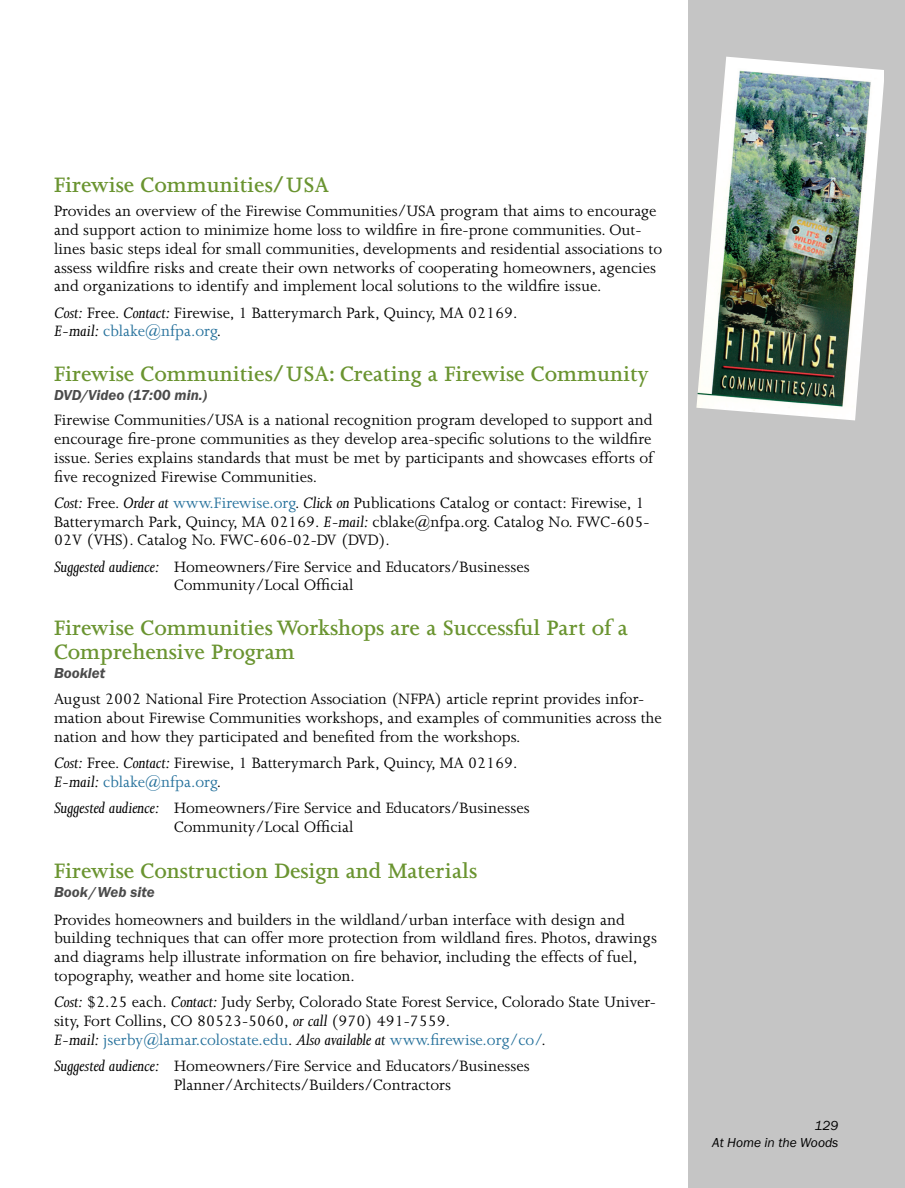
<style>
.page{position:relative;width:905px;height:1188px;background:#fff}
.page>*{position:absolute;margin:0;border:0;box-sizing:border-box;transform-origin:0 0}
.t1{font:600 24px/24px "Joanna";color:#6a9430}
.t2{font:17.25px/18.8px "Joanna";color:#000}
.t3{font:15px "Franklin Got T Dem Ita";color:#4b4b4b}
.t4{font:13.5px/17.1px "Franklin Got T Boo Ita";color:#000;text-align:right}
.s1{font-style:italic}
.s2{color:#24709b}
</style>
<div class="page">
<div style="left:688px;top:0;width:216px;height:1188px;background:#c5c5c5"></div>
<img style="left:696px;top:57px;width:187px;height:363px">
<h1 class="t1" style="left:54px;top:175px;width:277px">Firewise Communities/USA</h1>
<p class="t2" style="left:54px;top:203px;width:609px">Provides an overview of the Firewise Communities/USA program that aims to encourage and support action to minimize home loss to wildfire in fire-prone communities. Out&shy;lines basic steps ideal for small communities, developments and residential associations to assess wildfire risks and create their own networks of cooperating homeowners, agencies and organizations to identify and implement local solutions to the wildfire issue.</p>
<p class="t2" style="left:54px;top:305px;width:465px"><span class="s1">Cost:</span> Free. <span class="s1">Contact:</span> Firewise, 1 Batterymarch Park, Quincy, MA 02169.<br><span class="s1">E-mail:</span> <span class="s2">cblake@nfpa.org</span>.</p>
<h1 class="t1" style="left:54px;top:364px;width:596px">Firewise Communities/USA: Creating a Firewise Community</h1>
<p class="t3" style="left:54px;top:390px;width:155px">DVD/Video (17:00 min.)</p>
<p class="t2" style="left:54px;top:412px;width:601px;text-align:justify">Firewise Communities/USA is a national recognition program developed to support and en cour age fire-prone communities as they develop area-specific solutions to the wildfire issue. Series explains standards that must be met by participants and showcases efforts of five recognized Firewise Communities.</p>
<p class="t2" style="left:54px;top:495px;width:597px"><span class="s1">Cost:</span> Free. <span class="s1">Order at</span> <span class="s2">www.Firewise.org</span>. <span class="s1">Click on</span> Publications Catalog or contact: Firewise, 1<br>Batterymarch Park, Quincy, MA 02169. <span class="s1">E-mail:</span> cblake@nfpa.org. Catalog No. FWC-605-<br>02V (VHS). Catalog No. FWC-606-02-DV (DVD).</p>
<p class="t2" style="left:174px;top:559px;width:357px;text-indent:-120px"><span class="s1">Suggested audience:</span> Homeowners/Fire Service and Educators/Businesses<br>Community/Local Official</p>
<h1 class="t1" style="left:54px;top:618px;width:575px">Firewise Communities Workshops are a Successful Part of a<br>Comprehensive Program</h1>
<p class="t3" style="left:54px;top:668px;width:53px">Booklet</p>
<p class="t2" style="left:54px;top:692px;width:609px">August 2002 National Fire Protection Association (NFPA) article reprint provides in for - ma tion about Firewise Communities workshops, and examples of communities across the nation and how they participated and benefited from the workshops.</p>
<p class="t2" style="left:54px;top:755px;width:465px"><span class="s1">Cost:</span> Free. <span class="s1">Contact:</span> Firewise, 1 Batterymarch Park, Quincy, MA 02169.<br><span class="s1">E-mail:</span> <span class="s2">cblake@nfpa.org</span>.</p>
<p class="t2" style="left:174px;top:800px;width:357px;text-indent:-120px"><span class="s1">Suggested audience:</span> Homeowners/Fire Service and Educators/Businesses<br>Community/Local Official</p>
<h1 class="t1" style="left:54px;top:861px;width:424px">Firewise Construction Design and Materials</h1>
<p class="t3" style="left:54px;top:887px;width:102px">Book/Web site</p>
<p class="t2" style="left:54px;top:912px;width:604px">Provides homeowners and builders in the wildland/urban interface with design and build ing techniques that can offer more protection from wildland fires. Photos, drawings and diagrams help illustrate information on fire behavior, including the effects of fuel, topography, weather and home site location.</p>
<p class="t2" style="left:54px;top:994px;width:603px"><span class="s1">Cost:</span> $2.25 each. <span class="s1">Contact:</span> Judy Serby, Colorado State Forest Service, Colorado State Uni ver - si ty, Fort Collins, CO 80523-5060, <span class="s1">or call</span> (970) 491-7559.<br><span class="s1">E-mail:</span> <span class="s2">jserby@lamar.colostate.edu</span>. <span class="s1">Also available at</span> <span class="s2">www.firewise.org/co/</span>.</p>
<p class="t2" style="left:174px;top:1058px;width:357px;text-indent:-120px"><span class="s1">Suggested audience:</span> Homeowners/Fire Service and Educators/Businesses<br>Planner/Architects/Builders/Contractors</p>
<p class="t4" style="left:712px;top:1118px;width:128px">129<br>At Home in the Woods</p>
</div>
